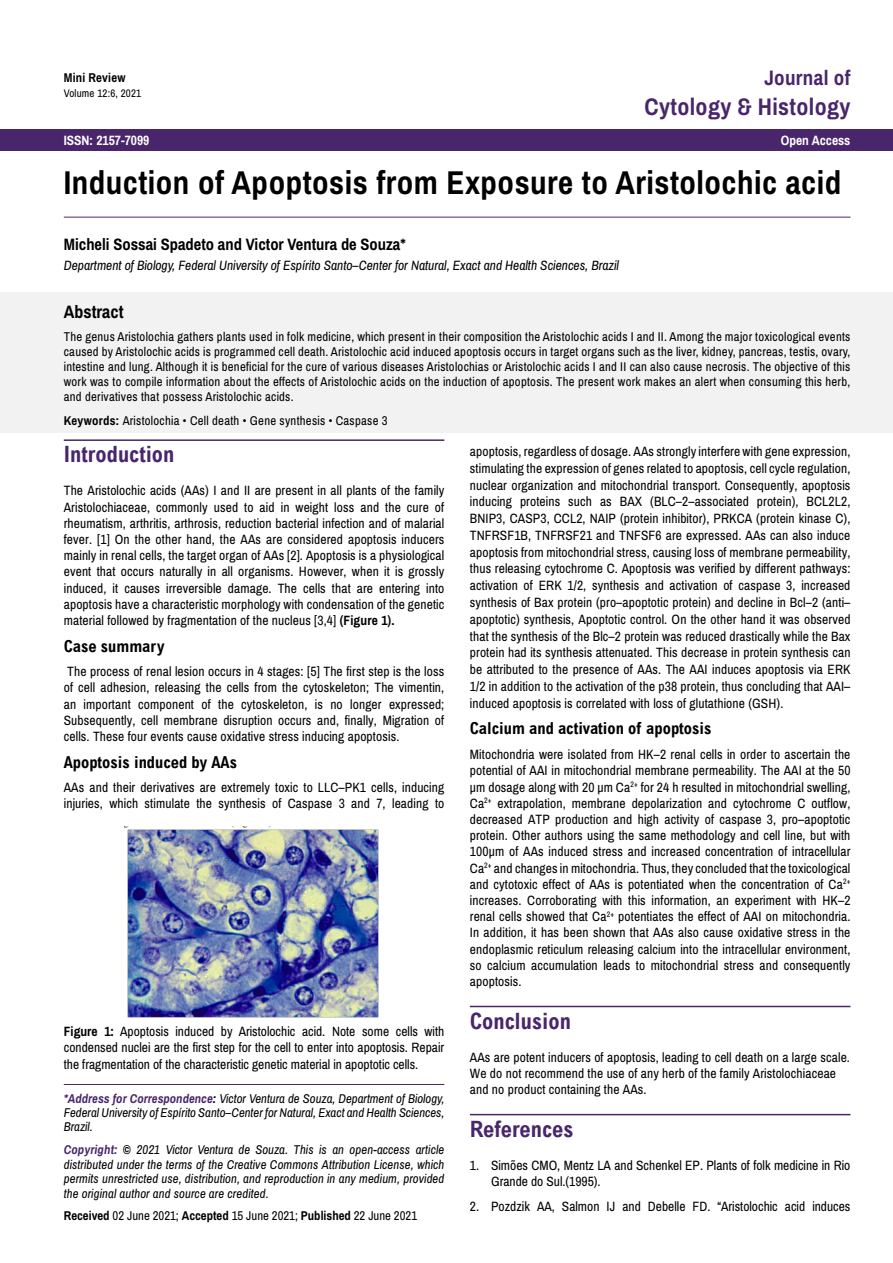
<style>
.page{position:relative;width:893px;height:1263px;background:#fff}
.page>*{position:absolute;margin:0;border:0;box-sizing:border-box;transform-origin:0 0}
.t1{font:700 33px "Archivo Narrow";letter-spacing:.015em;color:#000}
.t2{font:700 24px "Archivo Narrow";letter-spacing:.015em;color:#49266c}
.t3{font:700 condensed 22.5px "Arial";color:#49266c}
.t4{font:700 21px "Archivo Narrow";letter-spacing:.015em;color:#49266c}
.t5{font:700 18px "Archivo Narrow";color:#000}
.t6{font:700 condensed 16.5px "Arial";color:#000}
.t7{font:700 16.5px "Archivo Narrow";color:#000}
.t8{font:13.5px/16.2px "Archivo Narrow";letter-spacing:.01em;color:#000;text-align:justify}
.t9{font:italic 13.5px "Archivo Narrow";color:#000}
.t10{font:700 13.5px "Archivo Narrow";color:#fff}
.t11{font:12.75px/15px "Archivo Narrow";letter-spacing:.02em;color:#000;text-align:justify}
.t12{font:italic 12.75px/14.4px "Archivo Narrow";letter-spacing:.005em;color:#000;text-align:justify}
.t13{font:12.75px "Archivo Narrow";color:#000}
.t14{font:700 12.75px "Archivo Narrow";letter-spacing:.015em;color:#000}
.t15{font:10.95px "Archivo Narrow";letter-spacing:.015em;color:#000}
.s1{font-weight:700}
.s2{font-weight:700;color:#49266c}
</style>
<div class="page">
<div style="left:0;top:129px;width:893px;height:21px;background:#49266c"></div>
<div style="left:0;top:292px;width:893px;height:141px;background:#f2f2f2"></div>
<hr style="left:64px;top:217px;width:786px;height:1px;background:#49266c">
<hr style="left:64px;top:1084px;width:380px;height:1px;background:#49266c">
<hr style="left:64px;top:439px;width:380px;height:2px;background:#49266c">
<hr style="left:470px;top:1006px;width:380px;height:1px;background:#49266c">
<hr style="left:470px;top:1114px;width:380px;height:1px;background:#49266c">
<img style="left:124px;top:826px;width:255px;height:192px">
<p class="t14" style="left:64px;top:70px;width:63px">Mini Review</p>
<p class="t15" style="left:64px;top:86px;width:79px">Volume 12:6, 2021</p>
<h3 class="t4" style="left:764px;top:65px;width:88px">Journal of</h3>
<h2 class="t2" style="left:645px;top:92px;width:207px">Cytology &amp; Histology</h2>
<p class="t10" style="left:64px;top:133px;width:87px">ISSN: 2157-7099</p>
<p class="t10" style="left:781px;top:133px;width:71px">Open Access</p>
<h1 class="t1" style="left:64px;top:162px;width:779px">Induction of Apoptosis from Exposure to Aristolochic acid</h1>
<p class="t7" style="left:64px;top:234px;width:343px">Micheli Sossai Spadeto and Victor Ventura de Souza*</p>
<p class="t9" style="left:64px;top:257px;width:557px">Department of Biology, Federal University of Espírito Santo–Center for Natural, Exact and Health Sciences, Brazil</p>
<h3 class="t5" style="left:64px;top:300px;width:61px">Abstract</h3>
<p class="t11" style="left:64px;top:330px;width:788px">The genus Aristolochia gathers plants used in folk medicine, which present in their composition the Aristolochic acids I and II. Among the major toxicological events caused by Aristolochic acids is programmed cell death. Aristolochic acid induced apoptosis occurs in target organs such as the liver, kidney, pancreas, testis, ovary, intestine and lung. Although it is beneficial for the cure of various diseases Aristolochias or Aristolochic acids I and II can also cause necrosis. The objective of this work was to compile information about the effects of Aristolochic acids on the induction of apoptosis. The present work makes an alert when consuming this herb, and derivatives that possess Aristolochic acids.</p>
<p class="t11" style="left:64px;top:413px;width:325px"><span class="s1">Keywords:</span> Aristolochia • Cell death • Gene synthesis • Caspase 3</p>
<h3 class="t3" style="left:64px;top:442px;width:112px">Introduction</h3>
<p class="t8" style="left:64px;top:483px;width:382px">The Aristolochic acids (AAs) I and II are present in all plants of the family Aristolochiaceae, commonly used to aid in weight loss and the cure of rheumatism, arthritis, arthrosis, reduction bacterial infection and of malarial fever. [1] On the other hand, the AAs are considered apoptosis inducers mainly in renal cells, the target organ of AAs [2]. Apoptosis is a physiological event that occurs naturally in all organisms. However, when it is grossly induced, it causes irreversible damage. The cells that are entering into apoptosis have a characteristic morphology with condensation of the genetic material followed by fragmentation of the nucleus [3,4] <span class="s1">(Figure 1).</span></p>
<p class="t6" style="left:64px;top:636px;width:102px">Case summary</p>
<p class="t8" style="left:64px;top:664px;width:382px">The process of renal lesion occurs in 4 stages: [5] The first step is the loss of cell adhesion, releasing the cells from the cytoskeleton; The vimentin, an important component of the cytoskeleton, is no longer expressed; Subsequently, cell membrane disruption occurs and, finally, Migration of cells. These four events cause oxidative stress inducing apoptosis.</p>
<p class="t6" style="left:64px;top:752px;width:175px">Apoptosis induced by AAs</p>
<p class="t8" style="left:64px;top:780px;width:382px">AAs and their derivatives are extremely toxic to LLC–PK1 cells, inducing injuries, which stimulate the synthesis of Caspase 3 and 7, leading to</p>
<p class="t8" style="left:64px;top:1023px;width:382px"><span class="s1">Figure 1:</span> Apoptosis induced by Aristolochic acid. Note some cells with condensed nuclei are the first step for the cell to enter into apoptosis. Repair the fragmentation of the characteristic genetic material in apoptotic cells.</p>
<p class="t12" style="left:64px;top:1091px;width:382px"><span class="s2">*Address for Correspondence</span><span class="s1">:</span> Victor Ventura de Souza, Department of Biology, Federal University of Espírito Santo–Center for Natural, Exact and Health Sciences, Brazil.</p>
<p class="t12" style="left:64px;top:1143px;width:382px"><span class="s2">Copyright:</span> <span class="s1">©</span> 2021 Victor Ventura de Souza. This is an open-access article distributed under the terms of the Creative Commons Attribution License, which permits unrestricted use, distribution, and reproduction in any medium, provided the original author and source are credited.</p>
<p class="t13" style="left:64px;top:1208px;width:355px"><span class="s1">Received</span> 02 June 2021; <span class="s1">Accepted</span> 15 June 2021; <span class="s1">Published</span> 22 June 2021</p>
<p class="t8" style="left:470px;top:443px;width:382px;line-height:16.8px">apoptosis, regardless of dosage. AAs strongly interfere with gene expression, stimulating the expression of genes related to apoptosis, cell cycle regulation, nuclear organization and mitochondrial transport. Consequently, apoptosis inducing proteins such as BAX (BLC–2–associated protein), BCL2L2, BNIP3, CASP3, CCL2, NAIP (protein inhibitor), PRKCA (protein kinase C), TNFRSF1B, TNFRSF21 and TNFSF6 are expressed. AAs can also induce apoptosis from mitochondrial stress, causing loss of membrane permeability, thus releasing cytochrome C. Apoptosis was verified by different pathways: activation of ERK 1/2, synthesis and activation of caspase 3, increased synthesis of Bax protein (pro–apoptotic protein) and decline in Bcl–2 (anti– apoptotic) synthesis, Apoptotic control. On the other hand it was observed that the synthesis of the Blc–2 protein was reduced drastically while the Bax protein had its synthesis attenuated. This decrease in protein synthesis can be attributed to the presence of AAs. The AAI induces apoptosis via ERK 1/2 in addition to the activation of the p38 protein, thus concluding that AAI– induced apoptosis is correlated with loss of glutathione (GSH).</p>
<p class="t6" style="left:470px;top:719px;width:243px">Calcium and activation of apoptosis</p>
<p class="t8" style="left:470px;top:747px;width:382px">Mitochondria were isolated from HK–2 renal cells in order to ascertain the potential of AAI in mitochondrial membrane permeability. The AAI at the 50 μm dosage along with 20 μm Ca<sup>2+</sup> for 24 h resulted in mitochondrial swelling, Ca<sup>2+</sup> extrapolation, membrane depolarization and cytochrome C outflow, decreased ATP production and high activity of caspase 3, pro–apoptotic protein. Other authors using the same methodology and cell line, but with 100μm of AAs induced stress and increased concentration of intracellular Ca<sup>2+</sup> and changes in mitochondria. Thus, they concluded that the toxicological and cytotoxic effect of AAs is potentiated when the concentration of Ca<sup>2+ </sup>increases. Corroborating with this information, an experiment with HK–2 renal cells showed that Ca<sup>2+</sup> potentiates the effect of AAI on mitochondria.<br>In addition, it has been shown that AAs also cause oxidative stress in the endoplasmic reticulum releasing calcium into the intracellular environment, so calcium accumulation leads to mitochondrial stress and consequently apoptosis.</p>
<h3 class="t3" style="left:470px;top:1008px;width:103px">Conclusion</h3>
<p class="t8" style="left:470px;top:1049px;width:382px;text-align:left">AAs are potent inducers of apoptosis, leading to cell death on a large scale.<br>We do not recommend the use of any herb of the family Aristolochiaceae and no product containing the AAs.</p>
<h3 class="t3" style="left:470px;top:1116px;width:105px">References</h3>
<p class="t8" style="left:491px;top:1157px;width:361px;text-indent:-21px">1. Simões CMO, Mentz LA and Schenkel EP. Plants of folk medicine in Rio<br>Grande do Sul.(1995).</p>
<p class="t8" style="left:470px;top:1198px;width:382px">2. Pozdzik AA, Salmon IJ and Debelle FD. “Aristolochic acid induces</p>
</div>
